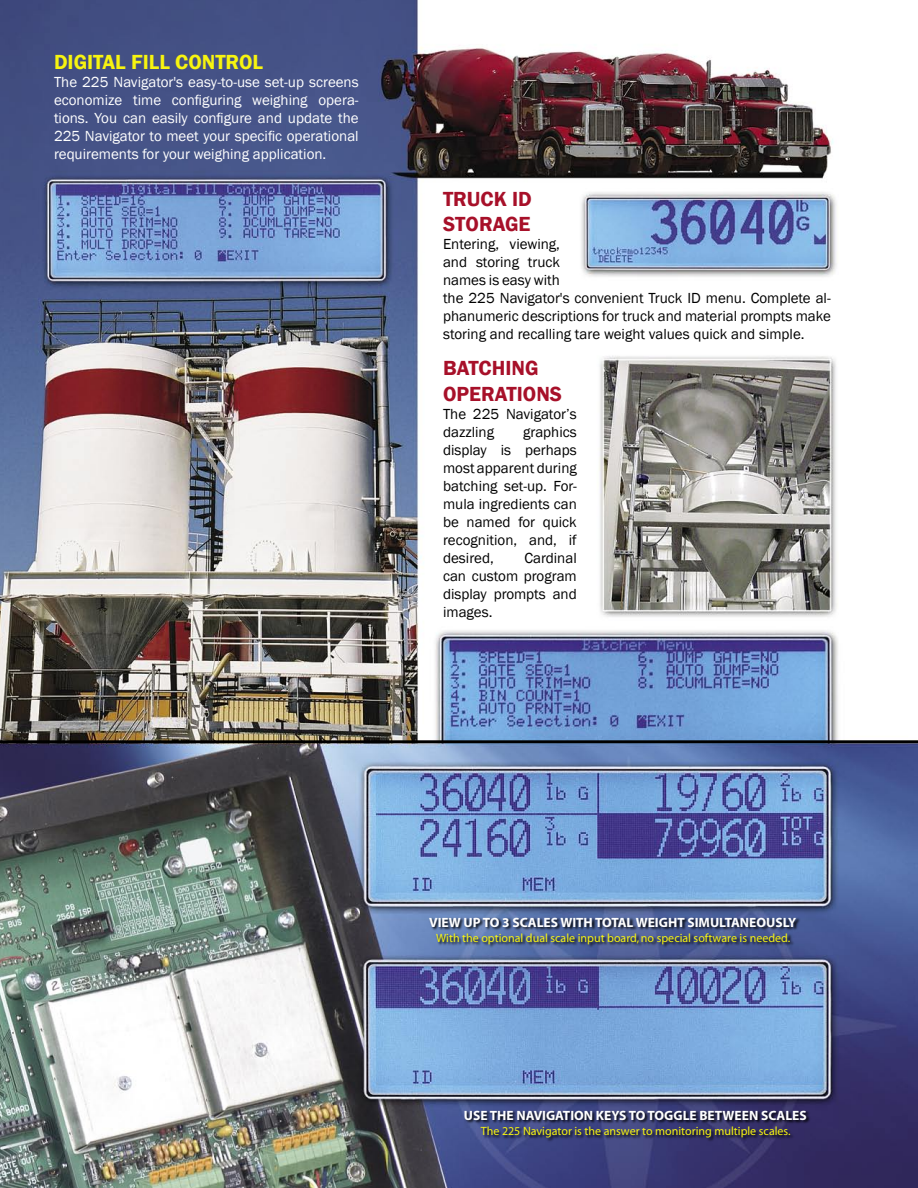
<style>
.page{position:relative;width:918px;height:1188px;background:#fff}
.page>*{position:absolute;margin:0;border:0;box-sizing:border-box;transform-origin:0 0}
.t1{font:600 21px "Franklin Gothic";color:#a71029}
.t2{font:600 21px "Franklin Gothic";color:#f7f410}
.t3{font:15px/18px "Franklin Gothic";color:#000}
.t4{font:15px/18px "Franklin Gothic";color:#fff;text-align:justify}
.t5{font:700 13.5px "Myriad";color:#fff}
.t6{font:12px "Myriad";color:#f7f410}
</style>
<div class="page">
<img style="left:0;top:0;width:918px;height:1188px">
<hr style="left:0;top:740px;width:918px;height:3px;background:#000">
<svg style="left:429px;top:916px;width:372px;height:33px;background:#445583"></svg>
<svg style="left:464px;top:1110px;width:348px;height:33px;background:#323464"></svg>
<p class="t2" style="left:54px;top:49px;width:211px">DIGITAL FILL CONTROL</p>
<p class="t4" style="left:54px;top:73px;width:306px">The 225 Navigator's easy-to-use set-up screens economize time configuring weighing opera&shy;tions. You can easily configure and update the 225 Navigator to meet your specific operational requirements for your weighing application.</p>
<p class="t1" style="left:443px;top:186px;width:90px">TRUCK ID</p>
<p class="t1" style="left:443px;top:211px;width:89px">STORAGE</p>
<p class="t3" style="left:443px;top:235px;width:389px">Entering, viewing,<br>and storing truck<br>names is easy with<br>the 225 Navigator's convenient Truck ID menu. Complete al&shy;phanumeric descriptions for truck and material prompts make storing and recalling tare weight values quick and simple.</p>
<p class="t1" style="left:443px;top:356px;width:97px">BATCHING</p>
<p class="t1" style="left:443px;top:381px;width:121px">OPERATIONS</p>
<p class="t3" style="left:443px;top:405px;width:135px">The 225 Navigator’s dazzling</p>
<p class="t3" style="left:443px;top:423px;width:135px;text-align:justify;text-indent:80px">graphics display is perhaps most apparent during batching set-up. For&shy;mula ingredients can be named for quick recognition, and, if desired,</p>
<p class="t3" style="left:443px;top:549px;width:135px;text-align:justify;text-indent:81px">Cardinal can custom program display prompts and images.</p>
<p class="t5" style="left:429px;top:915px;width:369px">VIEW UP TO 3 SCALES WITH TOTAL WEIGHT SIMULTANEOUSLY</p>
<p class="t6" style="left:436px;top:932px;width:356px">With the optional dual scale input board, no special software is needed.</p>
<p class="t5" style="left:464px;top:1109px;width:344px">USE THE NAVIGATION KEYS TO TOGGLE BETWEEN SCALES</p>
<p class="t6" style="left:481px;top:1125px;width:311px">The 225 Navigator is the answer to monitoring multiple scales.</p>
</div>
